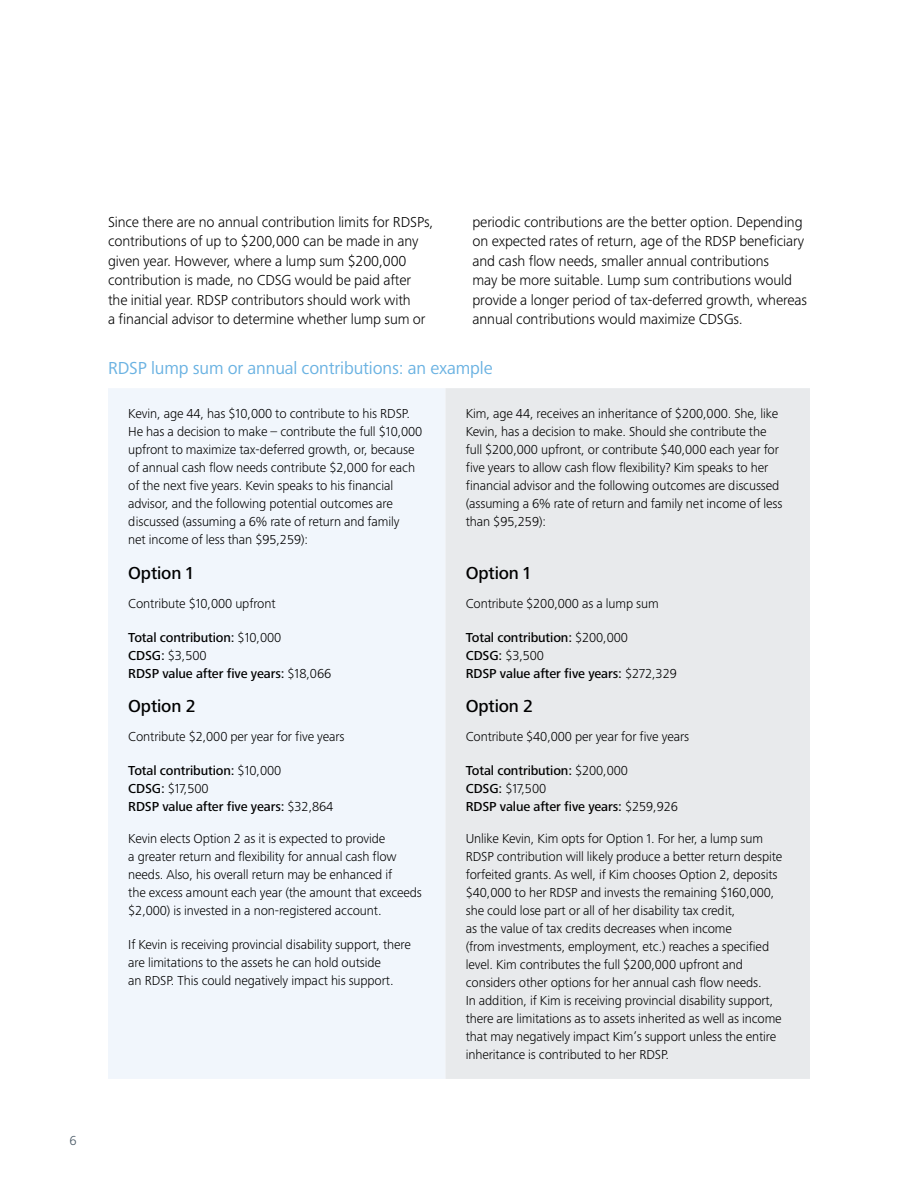
<style>
.page{position:relative;width:918px;height:1188px;background:#fff}
.page>*{position:absolute;margin:0;border:0;box-sizing:border-box;transform-origin:0 0}
.t1{font:18px "Frutiger Next Pro";letter-spacing:-.01em;color:#6ab2e2}
.t2{font:500 18px "Frutiger Next Pro";letter-spacing:-.01em;color:#000}
.t3{font:300 15px/19.5px "Frutiger Next Pro";letter-spacing:-.01em;color:#000}
.t4{font:300 13.5px/18px "Frutiger Next Pro";letter-spacing:-.01em;color:#000}
.t5{font:500 13.5px/18px "Frutiger Next Pro";letter-spacing:-.01em;color:#000}
.t6{font:300 13.5px "Frutiger Next Pro";color:#485865}
.s1{font-weight:300}
</style>
<div class="page">
<div style="left:108px;top:388px;width:338px;height:691px;background:#f1f6fc"></div>
<div style="left:446px;top:388px;width:364px;height:691px;background:#e8eaec"></div>
<p class="t6" style="left:70px;top:1132px;width:9px">6</p>
<p class="t3" style="left:108px;top:212px;width:327px">Since there are no annual contribution limits for RDSPs, contributions of up to $200,000 can be made in any given year. However, where a lump sum $200,000 contribution is made, no CDSG would be paid after the initial year. RDSP contributors should work with<br>a financial advisor to determine whether lump sum or</p>
<p class="t3" style="left:472px;top:212px;width:336px">periodic contributions are the better option. Depending on expected rates of return, age of the RDSP beneficiary and cash flow needs, smaller annual contributions<br>may be more suitable. Lump sum contributions would provide a longer period of tax-deferred growth, whereas annual contributions would maximize CDSGs.</p>
<h1 class="t1" style="left:108px;top:357px;width:386px">RDSP lump sum or annual contributions: an example</h1>
<p class="t4" style="left:128px;top:405px;width:296px">Kevin, age 44, has $10,000 to contribute to his RDSP.<br>He has a decision to make – contribute the full $10,000 upfront to maximize tax-deferred growth, or, because of annual cash flow needs contribute $2,000 for each of the next five years. Kevin speaks to his financial advisor, and the following potential outcomes are discussed (assuming a 6% rate of return and family<br>net income of less than $95,259):</p>
<p class="t4" style="left:466px;top:405px;width:318px">Kim, age 44, receives an inheritance of $200,000. She, like Kevin, has a decision to make. Should she contribute the full $200,000 upfront, or contribute $40,000 each year for five years to allow cash flow flexibility? Kim speaks to her financial advisor and the following outcomes are discussed (assuming a 6% rate of return and family net income of less than $95,259):</p>
<h1 class="t2" style="left:128px;top:562px;width:66px">Option 1</h1>
<p class="t4" style="left:128px;top:594px;width:149px">Contribute $10,000 upfront</p>
<p class="t5" style="left:128px;top:628px;width:204px">Total contribution: <span class="s1">$10,000<br></span>CDSG: <span class="s1">$3,500<br></span>RDSP value after five years: <span class="s1">$18,066</span></p>
<h1 class="t2" style="left:466px;top:562px;width:66px">Option 1</h1>
<p class="t4" style="left:466px;top:594px;width:195px">Contribute $200,000 as a lump sum</p>
<p class="t5" style="left:466px;top:628px;width:213px">Total contribution: <span class="s1">$200,000<br></span>CDSG: <span class="s1">$3,500<br></span>RDSP value after five years: <span class="s1">$272,329</span></p>
<h1 class="t2" style="left:128px;top:696px;width:69px">Option 2</h1>
<p class="t4" style="left:128px;top:728px;width:218px">Contribute $2,000 per year for five years</p>
<p class="t5" style="left:128px;top:762px;width:207px">Total contribution: <span class="s1">$10,000<br></span>CDSG: <span class="s1">$17,500<br></span>RDSP value after five years: <span class="s1">$32,864</span></p>
<p class="t4" style="left:128px;top:829px;width:295px">Kevin elects Option 2 as it is expected to provide<br>a greater return and flexibility for annual cash flow needs. Also, his overall return may be enhanced if<br>the excess amount each year (the amount that exceeds $2,000) is invested in a non-registered account.</p>
<p class="t4" style="left:128px;top:935px;width:284px">If Kevin is receiving provincial disability support, there are limitations to the assets he can hold outside<br>an RDSP. This could negatively impact his support.</p>
<h1 class="t2" style="left:466px;top:696px;width:69px">Option 2</h1>
<p class="t4" style="left:466px;top:728px;width:225px">Contribute $40,000 per year for five years</p>
<p class="t5" style="left:466px;top:762px;width:214px">Total contribution: <span class="s1">$200,000<br></span>CDSG: <span class="s1">$17,500<br></span>RDSP value after five years: <span class="s1">$259,926</span></p>
<p class="t4" style="left:466px;top:829px;width:318px">Unlike Kevin, Kim opts for Option 1. For her, a lump sum RDSP contribution will likely produce a better return despite forfeited grants. As well, if Kim chooses Option 2, deposits $40,000 to her RDSP and invests the remaining $160,000, she could lose part or all of her disability tax credit,<br>as the value of tax credits decreases when income<br>(from investments, employment, etc.) reaches a specified level. Kim contributes the full $200,000 upfront and considers other options for her annual cash flow needs.<br>In addition, if Kim is receiving provincial disability support, there are limitations as to assets inherited as well as income that may negatively impact Kim’s support unless the entire inheritance is contributed to her RDSP.</p>
</div>
